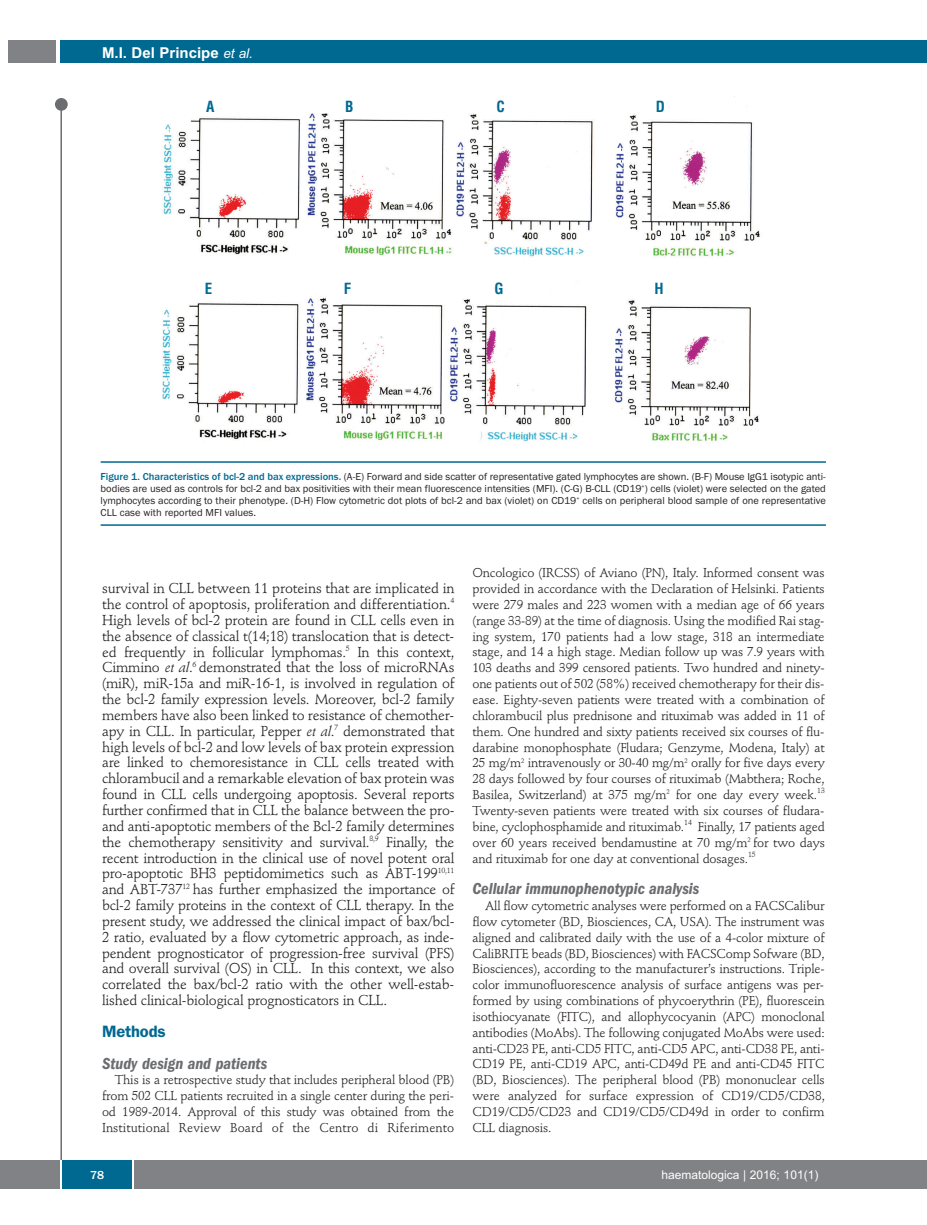
<style>
.page{position:relative;width:927px;height:1225px;background:#fff}
.page>*{position:absolute;margin:0;border:0;box-sizing:border-box;transform-origin:0 0}
.t1{font:italic 600 condensed 16.5px "Franklin Gothic";color:#6c6d70}
.t2{font:600 16.5px "Franklin Gothic";letter-spacing:-.01em;color:#006991}
.t3{font:700 15px "Arial";color:#fff}
.t4{font:700 condensed 15px "Helvetica";color:#006991}
.t5{font:14.25px/15.9px "Stempel Schneidler";letter-spacing:-.015em;color:#231f20;text-align:justify}
.t6{font:12.75px/15.9px "Stempel Schneidler";letter-spacing:-.015em;color:#231f20;text-align:justify}
.t7{font:12px "Arial";color:#fff}
.t8{font:500 12px "Franklin Gothic";color:#fff}
.t9{font:10.5px/12px "Franklin Gothic";color:#231f20;text-align:justify}
.s1{font-weight:400;font-style:italic;font-size:13.5px}
.s2{font-weight:500;color:#006991}
.s3{font-style:italic}
</style>
<div class="page">
<div style="left:911px;top:40px;width:16px;height:22px;background:#006991"></div>
<div style="left:910px;top:1160px;width:17px;height:28px;background:#808285"></div>
<div style="left:55px;top:98px;width:13px;height:13px;background:#6c6d70;border-radius:50%"></div>
<hr style="left:60px;top:101px;width:2px;height:1061px;background:#6c6d70">
<div style="left:60px;top:40px;width:852px;height:22px;background:#006991"></div>
<div style="left:9px;top:40px;width:47px;height:22px;background:#808285"></div>
<div style="left:0;top:1160px;width:911px;height:28px;background:#808285"></div>
<div style="left:62px;top:1160px;width:71px;height:28px;background:#006991"></div>
<hr style="left:60px;top:1160px;width:2px;height:28px;background:#fff">
<svg style="left:133px;top:1160px;width:1px;height:28px"></svg>
<img style="left:162px;top:106px;width:598px;height:336px">
<hr style="left:101px;top:461px;width:725px;height:2px;background:#006991">
<hr style="left:101px;top:524px;width:725px;height:2px;background:#006991">
<p class="t3" style="left:102px;top:44px;width:152px">M.I. Del Principe <span class="s1">et al.</span></p>
<p class="t4" style="left:206px;top:98px;width:10px">A</p>
<p class="t4" style="left:345px;top:98px;width:10px">B</p>
<p class="t4" style="left:497px;top:98px;width:10px">C</p>
<p class="t4" style="left:656px;top:98px;width:11px">D</p>
<p class="t4" style="left:205px;top:280px;width:9px">E</p>
<p class="t4" style="left:344px;top:280px;width:9px">F</p>
<p class="t4" style="left:494px;top:280px;width:11px">G</p>
<p class="t4" style="left:654px;top:280px;width:11px">H</p>
<p class="t9" style="left:101px;top:470px;width:727px"><span class="s2">Figure 1. Characteristics of bcl-2 and bax expressions.</span> (A-E) Forward and side scatter of representative gated lymphocytes are shown. (B-F) Mouse IgG1 isotypic anti&shy;bodies are used as controls for bcl-2 and bax positivities with their mean fluorescence intensities (MFI). (C-G) B-CLL (CD19<sup>+</sup>) cells (violet) were selected on the gated lymphocytes according to their phenotype. (D-H) Flow cytometric dot plots of bcl-2 and bax (violet) on CD19<sup>+</sup> cells on peripheral blood sample of one representative CLL case with reported MFI values.</p>
<p class="t5" style="left:102px;top:581px;width:354px">survival in CLL between 11 proteins that are implicated in the control of apoptosis, proliferation and differentiation.<sup>4<br></sup>High levels of bcl-2 protein are found in CLL cells even in the absence of classical t(14;18) translocation that is detect&shy;ed frequently in follicular lymphomas.<sup>5</sup> In this context, Cimmino <span class="s3">et al</span>.<sup>6</sup> demonstrated that the loss of microRNAs (miR), miR-15a and miR-16-1, is involved in regulation of the bcl-2 family expression levels. Moreover, bcl-2 family members have also been linked to resistance of chemother&shy;apy in CLL. In particular, Pepper <span class="s3">et al</span>.<sup>7</sup> demonstrated that high levels of bcl-2 and low levels of bax protein expression are linked to chemoresistance in CLL cells treated with chlorambucil and a remarkable elevation of bax protein was found in CLL cells undergoing apoptosis. Several reports further confirmed that in CLL the balance between the pro&shy;and anti-apoptotic members of the Bcl-2 family determines the chemotherapy sensitivity and survival.<sup>8,9</sup> Finally, the recent introduction in the clinical use of novel potent oral pro-apoptotic BH3 peptidomimetics such as ABT-199<sup>10,11 </sup>and ABT-737<sup>12</sup> has further emphasized the importance of bcl-2 family proteins in the context of CLL therapy. In the present study, we addressed the clinical impact of bax/bcl-2 ratio, evaluated by a flow cytometric approach, as inde&shy;pendent prognosticator of progression-free survival (PFS) and overall survival (OS) in CLL. In this context, we also correlated the bax/bcl-2 ratio with the other well-estab&shy;lished clinical-biological prognosticators in CLL.</p>
<p class="t2" style="left:102px;top:1025px;width:65px">Methods</p>
<p class="t1" style="left:102px;top:1057px;width:167px">Study design and patients</p>
<p class="t6" style="left:102px;top:1073px;width:354px;text-indent:13px">This is a retrospective study that includes peripheral blood (PB) from 502 CLL patients recruited in a single center during the peri&shy;od 1989-2014. Approval of this study was obtained from the Institutional Review Board of the Centro di Riferimento</p>
<p class="t6" style="left:472px;top:566px;width:354px">Oncologico (IRCSS) of Aviano (PN), Italy. Informed consent was provided in accordance with the Declaration of Helsinki. Patients were 279 males and 223 women with a median age of 66 years (range 33-89) at the time of diagnosis. Using the modified Rai stag&shy;ing system, 170 patients had a low stage, 318 an intermediate stage, and 14 a high stage. Median follow up was 7.9 years with 103 deaths and 399 censored patients. Two hundred and ninety&shy;one patients out of 502 (58%) received chemotherapy for their dis&shy;ease. Eighty-seven patients were treated with a combination of chlorambucil plus prednisone and rituximab was added in 11 of them. One hundred and sixty patients received six courses of flu&shy;darabine monophosphate (Fludara; Genzyme, Modena, Italy) at 25 mg/m<sup>2</sup> intravenously or 30-40 mg/m<sup>2</sup> orally for five days every 28 days followed by four courses of rituximab (Mabthera; Roche, Basilea, Switzerland) at 375 mg/m<sup>2</sup> for one day every week.<sup>13<br></sup>Twenty-seven patients were treated with six courses of fludara&shy;bine, cyclophosphamide and rituximab.<sup>14</sup> Finally, 17 patients aged over 60 years received bendamustine at 70 mg/m<sup>2</sup> for two days and rituximab for one day at conventional dosages.<sup>15</sup></p>
<p class="t1" style="left:472px;top:882px;width:228px">Cellular immunophenotypic analysis</p>
<p class="t6" style="left:472px;top:899px;width:354px;text-indent:13px">All flow cytometric analyses were performed on a FACSCalibur flow cytometer (BD, Biosciences, CA, USA). The instrument was aligned and calibrated daily with the use of a 4-color mixture of CaliBRITE beads (BD, Biosciences) with FACSComp Sofware (BD, Biosciences), according to the manufacturer’s instructions. Triple&shy;color immunofluorescence analysis of surface antigens was per&shy;formed by using combinations of phycoerythrin (PE), fluorescein isothiocyanate (FITC), and allophycocyanin (APC) monoclonal antibodies (MoAbs). The following conjugated MoAbs were used: anti-CD23 PE, anti-CD5 FITC, anti-CD5 APC, anti-CD38 PE, anti-CD19 PE, anti-CD19 APC, anti-CD49d PE and anti-CD45 FITC (BD, Biosciences). The peripheral blood (PB) mononuclear cells were analyzed for surface expression of CD19/CD5/CD38, CD19/CD5/CD23 and CD19/CD5/CD49d in order to confirm CLL diagnosis.</p>
<p class="t8" style="left:90px;top:1167px;width:16px">78</p>
<p class="t7" style="left:661px;top:1167px;width:158px">haematologica | 2016; 101(1)</p>
</div>
